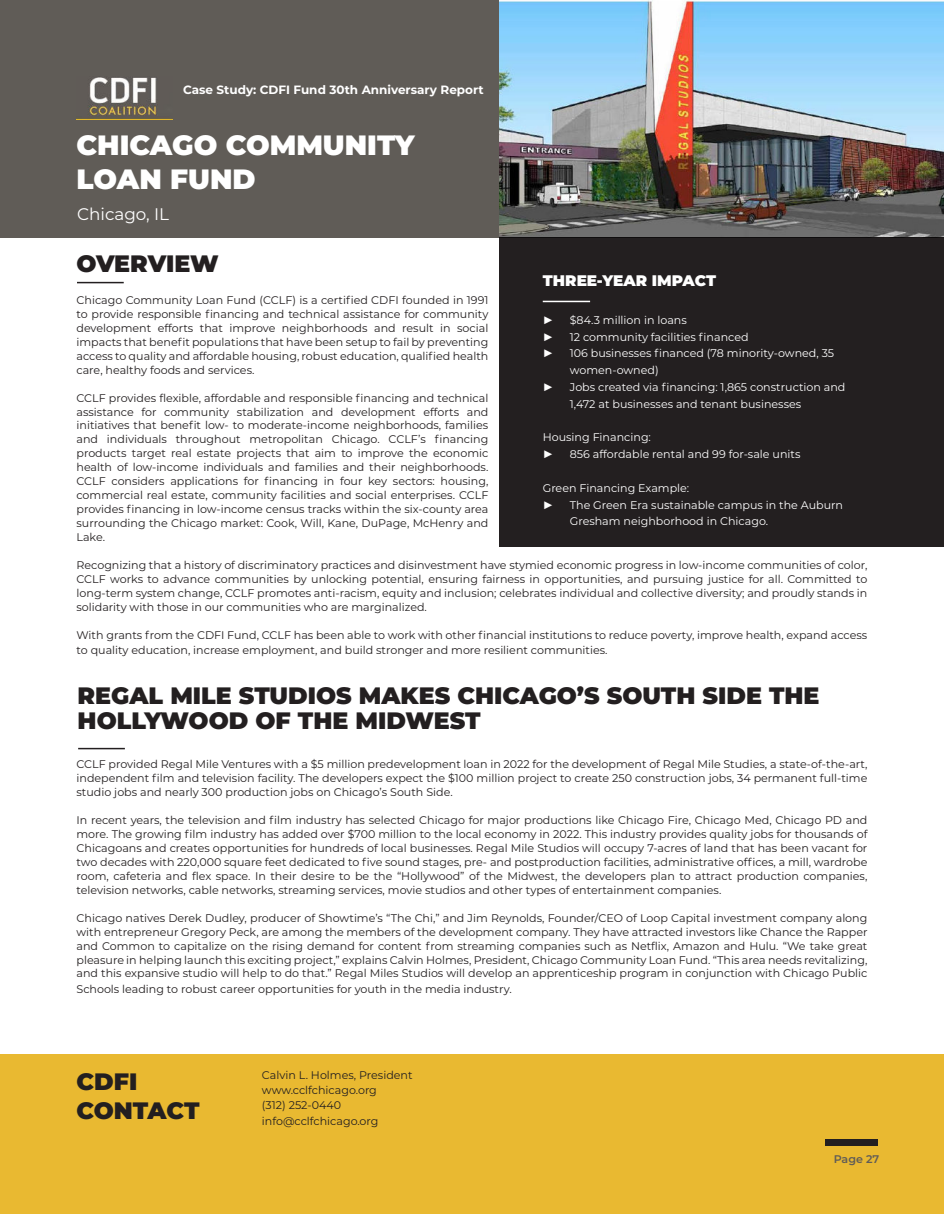
<style>
.page{position:relative;width:944px;height:1214px;background:#fff}
.page>*{position:absolute;margin:0;border:0;box-sizing:border-box;transform-origin:0 0}
.t1{font:900 27.9px/33.5px "Montserrat";color:#fff}
.t2{font:900 23.7px/25.2px "Montserrat";color:#231f20}
.t3{font:16.8px "Montserrat";color:#fff}
.t4{font:900 15.3px "Montserrat";color:#fff}
.t5{font:700 12px "Montserrat";color:#fff}
.t6{font:11.1px/14px "Montserrat";color:#231f20;text-align:justify}
.t7{font:11.1px/16.8px "Montserrat";color:#fff}
.t8{font:11.1px "Arial";color:#fff}
.t9{font:600 11.1px "Montserrat";color:#605c57}
</style>
<div class="page">
<div style="left:0;top:0;width:944px;height:237px;background:#605c57"></div>
<hr style="left:77px;top:282px;width:47px;height:1px;background:#231f20">
<img style="left:76px;top:77px;width:96px;height:43px">
<img style="left:499px;top:0;width:445px;height:237px">
<hr style="left:78px;top:748px;width:47px;height:1px;background:#231f20">
<div style="left:0;top:1054px;width:944px;height:160px;background:#e9b931"></div>
<div style="left:499px;top:237px;width:445px;height:310px;background:#231f20"></div>
<hr style="left:542px;top:301px;width:48px;height:1px;background:#fff">
<div style="left:825px;top:1139px;width:52px;height:6px;background:#231f20"></div>
<p class="t5" style="left:183px;top:84px;width:302px">Case Study: CDFI Fund 30th Anniversary Report</p>
<h1 class="t1" style="left:76px;top:129px;width:339px">CHICAGO COMMUNITY<br>LOAN FUND</h1>
<h3 class="t3" style="left:77px;top:206px;width:94px">Chicago, IL</h3>
<h2 class="t2" style="left:76px;top:251px;width:144px">OVERVIEW</h2>
<h3 class="t4" style="left:543px;top:272px;width:175px">THREE-YEAR IMPACT</h3>
<p class="t8" style="left:542px;top:312px;width:12px">►</p>
<p class="t7" style="left:569px;top:312px;width:119px">$84.3 million in loans</p>
<p class="t8" style="left:542px;top:329px;width:12px">►</p>
<p class="t7" style="left:569px;top:328px;width:180px">12 community facilities financed</p>
<p class="t8" style="left:542px;top:346px;width:12px">►</p>
<p class="t7" style="left:569px;top:345px;width:266px">106 businesses financed (78 minority-owned, 35 women-owned)</p>
<p class="t8" style="left:542px;top:379px;width:12px">►</p>
<p class="t7" style="left:569px;top:379px;width:277px">Jobs created via financing: 1,865 construction and<br>1,472 at businesses and tenant businesses</p>
<p class="t7" style="left:542px;top:429px;width:110px">Housing Financing:</p>
<p class="t8" style="left:542px;top:446px;width:12px">►</p>
<p class="t7" style="left:569px;top:446px;width:232px">856 affordable rental and 99 for-sale units</p>
<p class="t7" style="left:542px;top:480px;width:148px">Green Financing Example:</p>
<p class="t8" style="left:542px;top:497px;width:12px">►</p>
<p class="t7" style="left:569px;top:496px;width:275px">The Green Era sustainable campus in the Auburn<br>Gresham neighborhood in Chicago.</p>
<p class="t6" style="left:76px;top:558px;width:792px">Recognizing that a history of discriminatory practices and disinvestment have stymied economic progress in low-income communities of color, CCLF works to advance communities by unlocking potential, ensuring fairness in opportunities, and pursuing justice for all. Committed to long-term system change, CCLF promotes anti-racism, equity and inclusion; celebrates individual and collective diversity; and proudly stands in solidarity with those in our communities who are marginalized.</p>
<p class="t6" style="left:76px;top:627px;width:792px;line-height:15.3px">With grants from the CDFI Fund, CCLF has been able to work with other financial institutions to reduce poverty, improve health, expand access to quality education, increase employment, and build stronger and more resilient communities.</p>
<p class="t6" style="left:76px;top:293px;width:413px">Chicago Community Loan Fund (CCLF) is a certified CDFI founded in 1991 to provide responsible financing and technical assistance for community development efforts that improve neighborhoods and result in social impacts that benefit populations that have been setup to fail by preventing access to quality and affordable housing, robust education, qualified health care, healthy foods and services.</p>
<p class="t6" style="left:76px;top:391px;width:413px">CCLF provides flexible, affordable and responsible financing and technical assistance for community stabilization and development efforts and initiatives that benefit low- to moderate-income neighborhoods, families and individuals throughout metropolitan Chicago. CCLF’s financing products target real estate projects that aim to improve the economic health of low-income individuals and families and their neighborhoods.<br>CCLF considers applications for financing in four key sectors: housing, commercial real estate, community facilities and social enterprises. CCLF provides financing in low-income census tracks within the six-county area surrounding the Chicago market: Cook, Will, Kane, DuPage, McHenry and Lake.</p>
<h2 class="t2" style="left:78px;top:683px;width:743px">REGAL MILE STUDIOS MAKES CHICAGO’S SOUTH SIDE THE<br>HOLLYWOOD OF THE MIDWEST</h2>
<p class="t6" style="left:76px;top:757px;width:792px">CCLF provided Regal Mile Ventures with a $5 million predevelopment loan in 2022 for the development of Regal Mile Studies, a state-of-the-art, independent film and television facility. The developers expect the $100 million project to create 250 construction jobs, 34 permanent full-time studio jobs and nearly 300 production jobs on Chicago’s South Side.</p>
<p class="t6" style="left:76px;top:813px;width:792px">In recent years, the television and film industry has selected Chicago for major productions like Chicago Fire, Chicago Med, Chicago PD and more. The growing film industry has added over $700 million to the local economy in 2022. This industry provides quality jobs for thousands of Chicagoans and creates opportunities for hundreds of local businesses. Regal Mile Studios will occupy 7-acres of land that has been vacant for two decades with 220,000 square feet dedicated to five sound stages, pre- and postproduction facilities, administrative offices, a mill, wardrobe room, cafeteria and flex space. In their desire to be the “Hollywood” of the Midwest, the developers plan to attract production companies, television networks, cable networks, streaming services, movie studios and other types of entertainment companies.</p>
<p class="t6" style="left:76px;top:911px;width:792px">Chicago natives Derek Dudley, producer of Showtime’s “The Chi,” and Jim Reynolds, Founder/CEO of Loop Capital investment company along with entrepreneur Gregory Peck, are among the members of the development company. They have attracted investors like Chance the Rapper and Common to capitalize on the rising demand for content from streaming companies such as Netflix, Amazon and Hulu. “We take great pleasure in helping launch this exciting project,” explains Calvin Holmes, President, Chicago Community Loan Fund. “This area needs revitalizing, and this expansive studio will help to do that.” Regal Miles Studios will develop an apprenticeship program in conjunction with Chicago Public</p>
<p class="t6" style="left:76px;top:982px;width:436px">Schools leading to robust career opportunities for youth in the media industry.</p>
<h2 class="t2" style="left:76px;top:1067px;width:124px;line-height:28.5px">CDFI<br>CONTACT</h2>
<p class="t6" style="left:262px;top:1067px;width:152px;line-height:15.3px;text-align:left">Calvin L. Holmes, President www.cclfchicago.org<br>(312) 252-0440 info@cclfchicago.org</p>
<p class="t9" style="left:833px;top:1155px;width:47px">Page 27</p>
</div>
